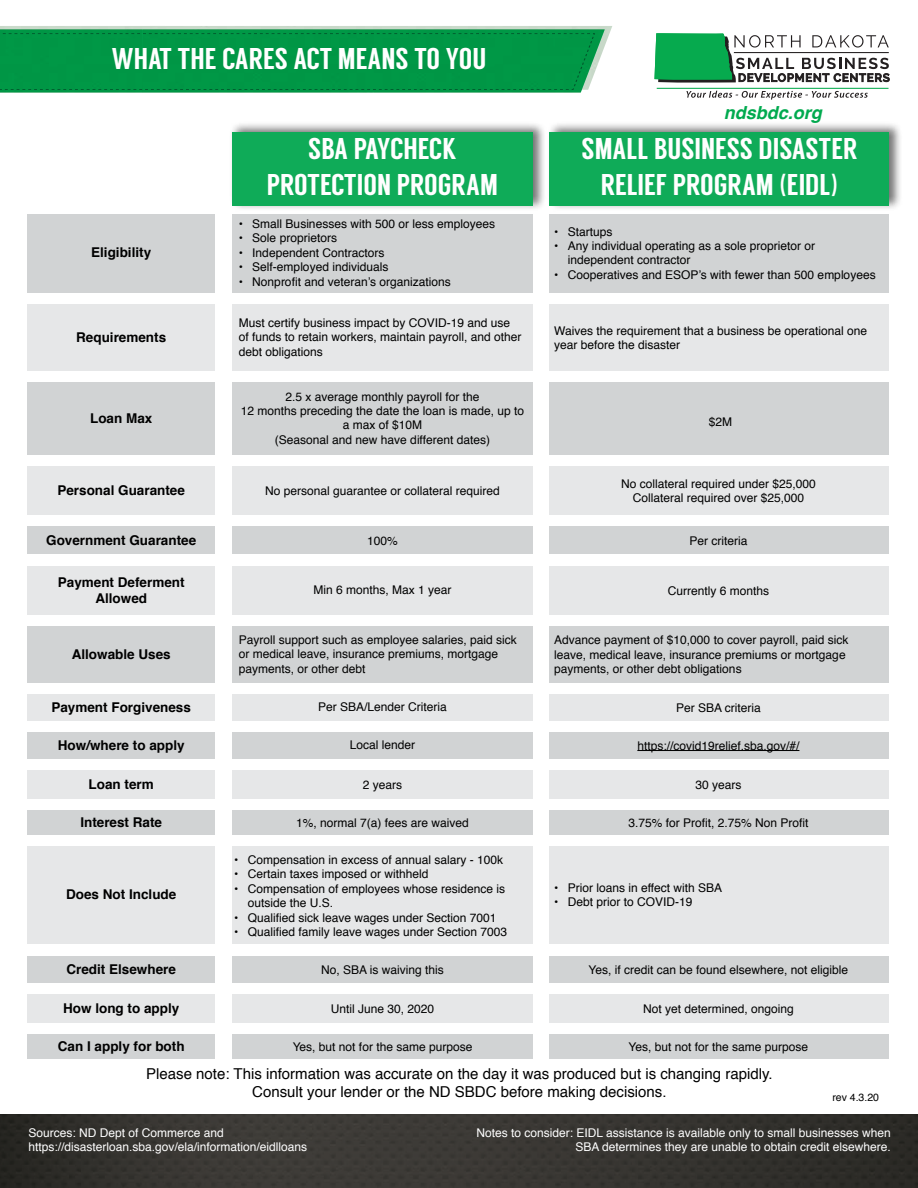
<style>
.page{position:relative;width:918px;height:1188px;background:#fff}
.page>*{position:absolute;margin:0;border:0;box-sizing:border-box;transform-origin:0 0}
.t1{font:30px/36px "Langdon";color:#fff;text-align:center}
.t2{font:italic 700 18px "Helvetica";color:#00aa4f}
.t3{font:15px/18px "Helvetica";color:#000;text-align:center}
.t4{font:700 13.5px/16.2px "Helvetica";color:#000;text-align:center}
.t5{font:12px/14.4px "Helvetica";color:#000}
.t6{font:12px/14.4px "Helvetica";color:#fff}
.t7{font:10.5px "Helvetica";color:#000}
</style>
<div class="page">
<img style="left:0;top:1115px;width:918px;height:73px">
<img style="left:150px;top:26px;width:462px;height:19px">
<img style="left:0;top:29px;width:605px;height:64px">
<div style="left:27px;top:214px;width:188px;height:79px;background:#d1d3d4"></div>
<div style="left:232px;top:214px;width:301px;height:79px;background:#d1d3d4"></div>
<div style="left:549px;top:214px;width:340px;height:79px;background:#d1d3d4"></div>
<div style="left:27px;top:304px;width:188px;height:67px;background:#e6e7e8"></div>
<div style="left:232px;top:304px;width:301px;height:67px;background:#e6e7e8"></div>
<div style="left:549px;top:304px;width:340px;height:67px;background:#e6e7e8"></div>
<div style="left:27px;top:382px;width:188px;height:73px;background:#d1d3d4"></div>
<div style="left:232px;top:382px;width:301px;height:73px;background:#d1d3d4"></div>
<div style="left:549px;top:382px;width:340px;height:73px;background:#d1d3d4"></div>
<div style="left:27px;top:527px;width:188px;height:27px;background:#d1d3d4"></div>
<div style="left:232px;top:527px;width:301px;height:27px;background:#d1d3d4"></div>
<div style="left:549px;top:527px;width:340px;height:27px;background:#d1d3d4"></div>
<div style="left:27px;top:566px;width:188px;height:49px;background:#e6e7e8"></div>
<div style="left:232px;top:566px;width:301px;height:49px;background:#e6e7e8"></div>
<div style="left:549px;top:566px;width:340px;height:49px;background:#e6e7e8"></div>
<div style="left:27px;top:626px;width:188px;height:57px;background:#d1d3d4"></div>
<div style="left:232px;top:626px;width:301px;height:57px;background:#d1d3d4"></div>
<div style="left:549px;top:626px;width:340px;height:57px;background:#d1d3d4"></div>
<div style="left:27px;top:694px;width:188px;height:26px;background:#e6e7e8"></div>
<div style="left:232px;top:694px;width:301px;height:26px;background:#e6e7e8"></div>
<div style="left:549px;top:694px;width:340px;height:26px;background:#e6e7e8"></div>
<div style="left:27px;top:732px;width:188px;height:26px;background:#d1d3d4"></div>
<div style="left:232px;top:732px;width:301px;height:26px;background:#d1d3d4"></div>
<div style="left:549px;top:732px;width:340px;height:26px;background:#d1d3d4"></div>
<hr style="left:637px;top:750px;width:162px;height:1px;background:#000">
<div style="left:27px;top:770px;width:188px;height:29px;background:#e6e7e8"></div>
<div style="left:232px;top:770px;width:301px;height:29px;background:#e6e7e8"></div>
<div style="left:549px;top:770px;width:340px;height:29px;background:#e6e7e8"></div>
<svg style="left:654px;top:33px;width:236px;height:50px"></svg>
<hr style="left:657px;top:88px;width:232px;height:1px;background:#06aa4e">
<svg style="left:686px;top:91px;width:182px;height:9px"></svg>
<div style="left:27px;top:466px;width:188px;height:49px;background:#e6e7e8"></div>
<div style="left:232px;top:466px;width:301px;height:49px;background:#e6e7e8"></div>
<div style="left:549px;top:466px;width:340px;height:49px;background:#e6e7e8"></div>
<div style="left:27px;top:810px;width:188px;height:24px;background:#d1d3d4"></div>
<div style="left:232px;top:810px;width:301px;height:24px;background:#d1d3d4"></div>
<div style="left:549px;top:810px;width:340px;height:24px;background:#d1d3d4"></div>
<div style="left:229px;top:121px;width:318px;height:90px;background:#000;opacity:.55"></div>
<div style="left:232px;top:132px;width:301px;height:74px;background:#0fab58"></div>
<div style="left:547px;top:121px;width:356px;height:90px;background:#000;opacity:.55"></div>
<div style="left:549px;top:132px;width:340px;height:74px;background:#0fab58"></div>
<div style="left:27px;top:846px;width:188px;height:97px;background:#e6e7e8"></div>
<div style="left:232px;top:846px;width:301px;height:97px;background:#e6e7e8"></div>
<div style="left:549px;top:846px;width:340px;height:97px;background:#e6e7e8"></div>
<div style="left:27px;top:956px;width:188px;height:27px;background:#d1d3d4"></div>
<div style="left:232px;top:956px;width:301px;height:27px;background:#d1d3d4"></div>
<div style="left:549px;top:956px;width:340px;height:27px;background:#d1d3d4"></div>
<div style="left:27px;top:994px;width:188px;height:29px;background:#e6e7e8"></div>
<div style="left:232px;top:994px;width:301px;height:29px;background:#e6e7e8"></div>
<div style="left:549px;top:994px;width:340px;height:29px;background:#e6e7e8"></div>
<div style="left:27px;top:1035px;width:188px;height:24px;background:#d1d3d4"></div>
<div style="left:232px;top:1035px;width:301px;height:24px;background:#d1d3d4"></div>
<div style="left:549px;top:1035px;width:340px;height:24px;background:#d1d3d4"></div>
<h1 class="t1" style="left:111px;top:41px;width:376px">WHAT THE CARES ACT MEANS TO YOU</h1>
<h2 class="t2" style="left:724px;top:98px;width:100px">ndsbdc.org</h2>
<p class="t4" style="left:91px;top:245px;width:62px">Eligibility</p>
<p class="t4" style="left:76px;top:329px;width:92px">Requirements</p>
<p class="t4" style="left:90px;top:410px;width:64px">Loan Max</p>
<h1 class="t1" style="left:267px;top:131px;width:233px">SBA PAYCHECK<br>PROTECTION PROGRAM</h1>
<h1 class="t1" style="left:582px;top:131px;width:277px">SMALL BUSINESS DISASTER<br>RELIEF PROGRAM (EIDL)</h1>
<p class="t5" style="left:239px;top:217px;width:258px">• Small Businesses with 500 or less employees</p>
<p class="t5" style="left:239px;top:231px;width:100px">• Sole proprietors</p>
<p class="t5" style="left:239px;top:246px;width:147px">• Independent Contractors</p>
<p class="t5" style="left:239px;top:260px;width:151px">• Self-employed individuals</p>
<p class="t5" style="left:239px;top:275px;width:214px">• Nonprofit and veteran’s organizations</p>
<p class="t5" style="left:554px;top:225px;width:60px">• Startups</p>
<p class="t5" style="left:568px;top:239px;width:249px;text-indent:-14px">• Any individual operating as a sole proprietor or independent contractor</p>
<p class="t5" style="left:554px;top:268px;width:323px">• Cooperatives and ESOP’s with fewer than 500 employees</p>
<p class="t5" style="left:239px;top:316px;width:284px">Must certify business impact by COVID-19 and use of funds to retain workers, maintain payroll, and other debt obligations</p>
<p class="t5" style="left:554px;top:324px;width:315px">Waives the requirement that a business be operational one year before the disaster</p>
<p class="t5" style="left:241px;top:389px;width:285px;text-align:center">2.5 x average monthly payroll for the<br>12 months preceding the date the loan is made, up to a max of $10M<br>(Seasonal and new have different dates)</p>
<p class="t5" style="left:709px;top:414px;width:25px">$2M</p>
<p class="t4" style="left:57px;top:482px;width:129px">Personal Guarantee</p>
<p class="t5" style="left:265px;top:484px;width:236px">No personal guarantee or collateral required</p>
<p class="t5" style="left:621px;top:477px;width:196px;text-align:center">No collateral required under $25,000<br>Collateral required over $25,000</p>
<p class="t4" style="left:46px;top:533px;width:152px">Government Guarantee</p>
<p class="t5" style="left:367px;top:534px;width:32px">100%</p>
<p class="t5" style="left:689px;top:534px;width:60px">Per criteria</p>
<p class="t4" style="left:58px;top:574px;width:128px">Payment Deferment<br>Allowed</p>
<p class="t5" style="left:314px;top:583px;width:140px">Min 6 months, Max 1 year</p>
<p class="t5" style="left:668px;top:584px;width:103px">Currently 6 months</p>
<p class="t4" style="left:72px;top:646px;width:101px">Allowable Uses</p>
<p class="t5" style="left:239px;top:633px;width:280px">Payroll support such as employee salaries, paid sick or medical leave, insurance premiums, mortgage payments, or other debt</p>
<p class="t5" style="left:554px;top:633px;width:296px">Advance payment of $10,000 to cover payroll, paid sick leave, medical leave, insurance premiums or mortgage payments, or other debt obligations</p>
<p class="t4" style="left:51px;top:699px;width:141px">Payment Forgiveness</p>
<p class="t5" style="left:318px;top:700px;width:130px">Per SBA/Lender Criteria</p>
<p class="t5" style="left:676px;top:701px;width:86px">Per SBA criteria</p>
<p class="t4" style="left:58px;top:737px;width:128px">How/where to apply</p>
<p class="t5" style="left:350px;top:738px;width:67px">Local lender</p>
<p class="t5" style="left:637px;top:739px;width:164px">https://covid19relief.sba.gov/#/</p>
<p class="t4" style="left:89px;top:776px;width:67px">Loan term</p>
<p class="t5" style="left:363px;top:778px;width:41px">2 years</p>
<p class="t5" style="left:695px;top:778px;width:48px">30 years</p>
<p class="t4" style="left:80px;top:815px;width:83px">Interest Rate</p>
<p class="t5" style="left:296px;top:816px;width:174px">1%, normal 7(a) fees are waived</p>
<p class="t5" style="left:628px;top:816px;width:182px">3.75% for Profit, 2.75% Non Profit</p>
<p class="t4" style="left:66px;top:886px;width:112px">Does Not Include</p>
<p class="t5" style="left:234px;top:853px;width:270px">• Compensation in excess of annual salary - 100k</p>
<p class="t5" style="left:234px;top:867px;width:196px">• Certain taxes imposed or withheld</p>
<p class="t5" style="left:248px;top:882px;width:259px;text-indent:-14px">• Compensation of employees whose residence is outside the U.S.</p>
<p class="t5" style="left:234px;top:911px;width:264px">• Qualified sick leave wages under Section 7001</p>
<p class="t5" style="left:234px;top:925px;width:274px">• Qualified family leave wages under Section 7003</p>
<p class="t5" style="left:554px;top:881px;width:170px">• Prior loans in effect with SBA</p>
<p class="t5" style="left:554px;top:895px;width:140px">• Debt prior to COVID-19</p>
<p class="t4" style="left:66px;top:961px;width:111px">Credit Elsewhere</p>
<p class="t5" style="left:321px;top:963px;width:124px">No, SBA is waiving this</p>
<p class="t5" style="left:589px;top:963px;width:261px">Yes, if credit can be found elsewhere, not eligible</p>
<p class="t4" style="left:63px;top:1001px;width:118px">How long to apply</p>
<p class="t5" style="left:331px;top:1002px;width:105px">Until June 30, 2020</p>
<p class="t5" style="left:643px;top:1002px;width:152px">Not yet determined, ongoing</p>
<p class="t4" style="left:58px;top:1039px;width:128px">Can I apply for both</p>
<p class="t5" style="left:293px;top:1040px;width:181px">Yes, but not for the same purpose</p>
<p class="t5" style="left:629px;top:1040px;width:181px">Yes, but not for the same purpose</p>
<p class="t3" style="left:146px;top:1066px;width:628px">Please note: This information was accurate on the day it was produced but is changing rapidly.<br>Consult your lender or the ND SBDC before making decisions.</p>
<p class="t7" style="left:832px;top:1089px;width:48px">rev 4.3.20</p>
<p class="t6" style="left:28px;top:1125px;width:280px">Sources: ND Dept of Commerce and https://disasterloan.sba.gov/ela/information/eidlloans</p>
<p class="t6" style="left:477px;top:1125px;width:416px;text-align:right">Notes to consider: EIDL assistance is available only to small businesses when<br>SBA determines they are unable to obtain credit elsewhere.</p>
</div>
